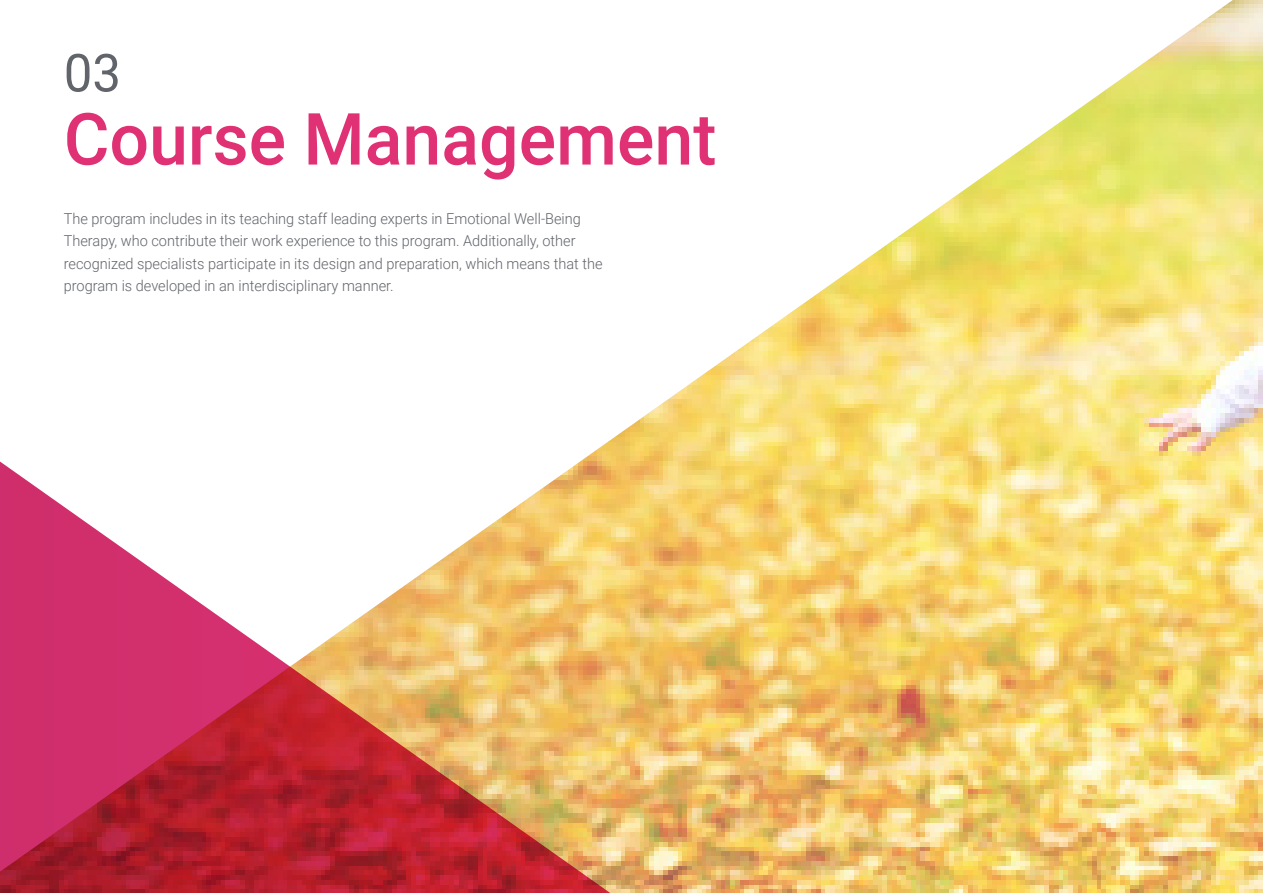
<style>
.page{position:relative;width:1263px;height:893px;background:#fff}
.page>*{position:absolute;margin:0;border:0;box-sizing:border-box;transform-origin:0 0}
.t1{font:500 72px "Roboto";color:#df3174}
.t2{font:52.5px "Roboto";color:#61646a}
.t3{font:300 15px/22.5px "Roboto";color:#61646a}
</style>
<div class="page">
<img style="left:602px;top:0;width:661px;height:893px">
<svg style="left:0;top:446px;width:640px;height:447px"></svg>
<h2 class="t2" style="left:64px;top:36px;width:59px">03</h2>
<h1 class="t1" style="left:64px;top:89px;width:654px">Course Management</h1>
<p class="t3" style="left:64px;top:207px;width:540px">The program includes in its teaching staff leading experts in Emotional Well-Being Therapy, who contribute their work experience to this program. Additionally, other recognized specialists participate in its design and preparation, which means that the program is developed in an interdisciplinary manner.</p>
</div>
